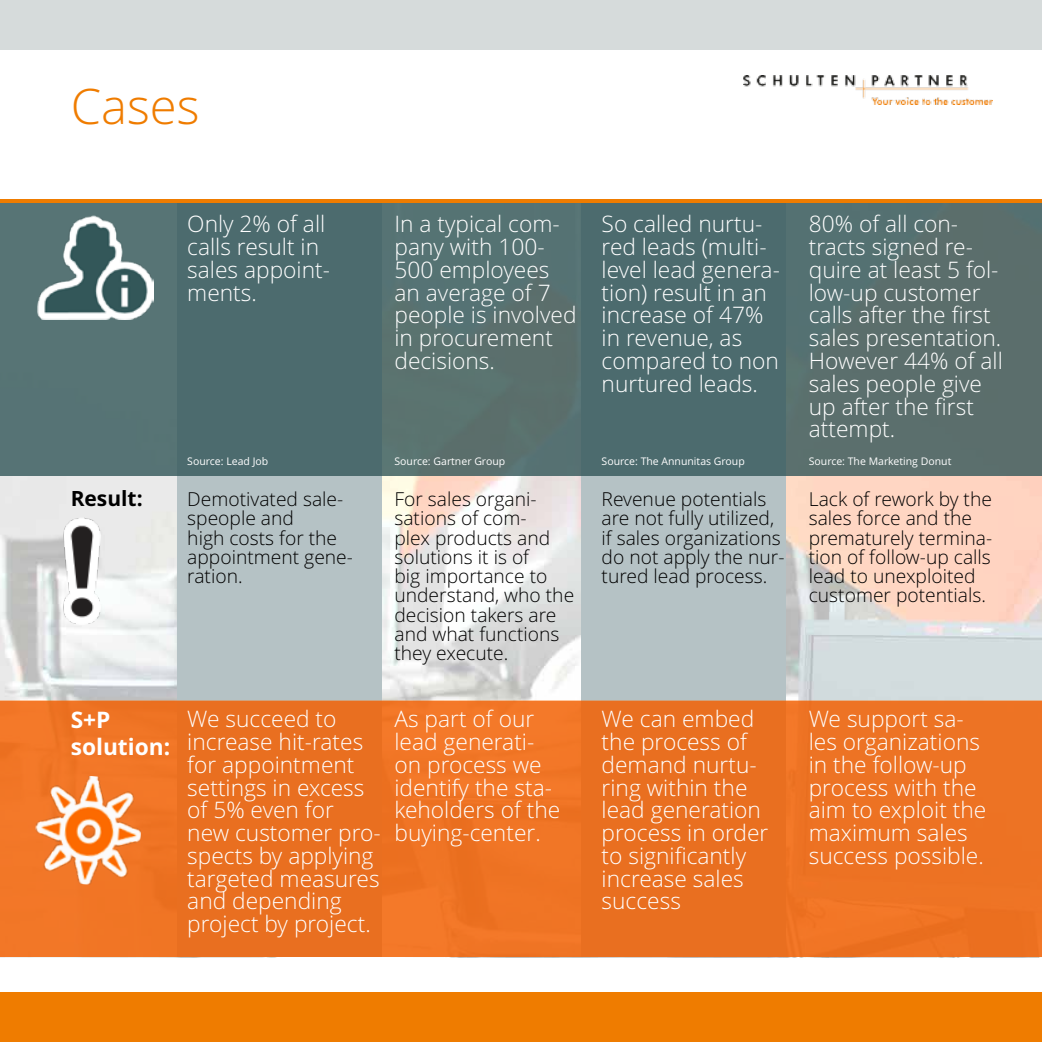
<style>
.page{position:relative;width:1042px;height:1042px;background:#fff}
.page>*{position:absolute;margin:0;border:0;box-sizing:border-box;transform-origin:0 0}
.t1{font:300 49px "Open Sans";color:#ef7c00}
.t2{font:300 22.75px/22.8px "Open Sans";color:#fff}
.t3{font:700 22.75px/27.3px "Open Sans";color:#fff}
.t4{font:700 21px "Open Sans";color:#000}
.t5{font:300 19.25px/19.2px "Open Sans";color:#000}
.t6{font:10.5px "Open Sans";color:#fff}
</style>
<div class="page">
<div style="left:0;top:0;width:1042px;height:50px;background:#d6dbdb"></div>
<div style="left:0;top:992px;width:1042px;height:50px;background:#ef7c00"></div>
<img style="left:0;top:475px;width:1042px;height:226px">
<div style="left:177px;top:201px;width:204px;height:756px;background:#b5c2c5"></div>
<div style="left:581px;top:201px;width:204px;height:756px;background:#b5c2c5"></div>
<div style="left:0;top:701px;width:1042px;height:256px;background:#ed7223"></div>
<img style="left:0;top:203px;width:1042px;height:272px">
<hr style="left:0;top:199px;width:1042px;height:4px;background:#ef7c00">
<img style="left:38px;top:216px;width:116px;height:103px">
<img style="left:62px;top:517px;width:39px;height:107px">
<img style="left:31px;top:771px;width:115px;height:118px">
<img style="left:744px;top:75px;width:248px;height:29px">
<h1 class="t1" style="left:71px;top:79px;width:130px">Cases</h1>
<p class="t2" style="left:187px;top:213px;width:144px">Only 2% of all calls result in sales appoint&shy;ments.</p>
<p class="t2" style="left:394px;top:213px;width:184px">In a typical com&shy;pany with 100-<br>500 employees an average of 7 people is involved in procurement decisions.</p>
<p class="t2" style="left:601px;top:213px;width:180px">So called nurtu&shy;red leads (multi&shy;level lead genera&shy;tion) result in an increase of 47% in revenue, as compared to non nurtured leads.</p>
<p class="t2" style="left:809px;top:213px;width:196px">80% of all con&shy;tracts signed re&shy;quire at least 5 fol&shy;low-up customer calls after the first sales presentation.<br>However 44% of all sales people give up after the first attempt.</p>
<p class="t4" style="left:71px;top:486px;width:74px">Result:</p>
<p class="t3" style="left:71px;top:706px;width:101px">S+P solution:</p>
<p class="t6" style="left:187px;top:455px;width:82px">Source: Lead Job</p>
<p class="t6" style="left:394px;top:455px;width:112px">Source: Gartner Group</p>
<p class="t6" style="left:601px;top:455px;width:145px">Source: The Annunitas Group</p>
<p class="t6" style="left:809px;top:455px;width:144px">Source: The Marketing Donut</p>
<p class="t5" style="left:187px;top:490px;width:167px">Demotivated sale&shy;speople and<br>high costs for the appointment gene&shy;ration.</p>
<p class="t5" style="left:394px;top:490px;width:181px">For sales organi&shy;sations of com-<br>plex products and solutions it is of<br>big importance to understand, who the decision takers are and what functions they execute.</p>
<p class="t2" style="left:187px;top:708px;width:195px">We succeed to increase hit-rates for appointment settings in excess of 5% even for new customer pro&shy;spects by applying targeted measures and depending project by project.</p>
<p class="t2" style="left:394px;top:708px;width:167px">As part of our lead generati&shy;on process we identify the sta&shy;keholders of the buying-center.</p>
<p class="t5" style="left:601px;top:490px;width:184px">Revenue potentials are not fully utilized, if sales organizations do not apply the nur&shy;tured lead process.</p>
<p class="t5" style="left:809px;top:490px;width:185px">Lack of rework by the sales force and the prematurely termina&shy;tion of follow-up calls lead to unexploited customer potentials.</p>
<p class="t2" style="left:601px;top:708px;width:168px">We can embed the process of demand nurtu&shy;ring within the lead generation process in order to significantly increase sales success</p>
<p class="t2" style="left:809px;top:708px;width:179px">We support sa&shy;les organizations in the follow-up process with the aim to exploit the maximum sales success possible.</p>
</div>
